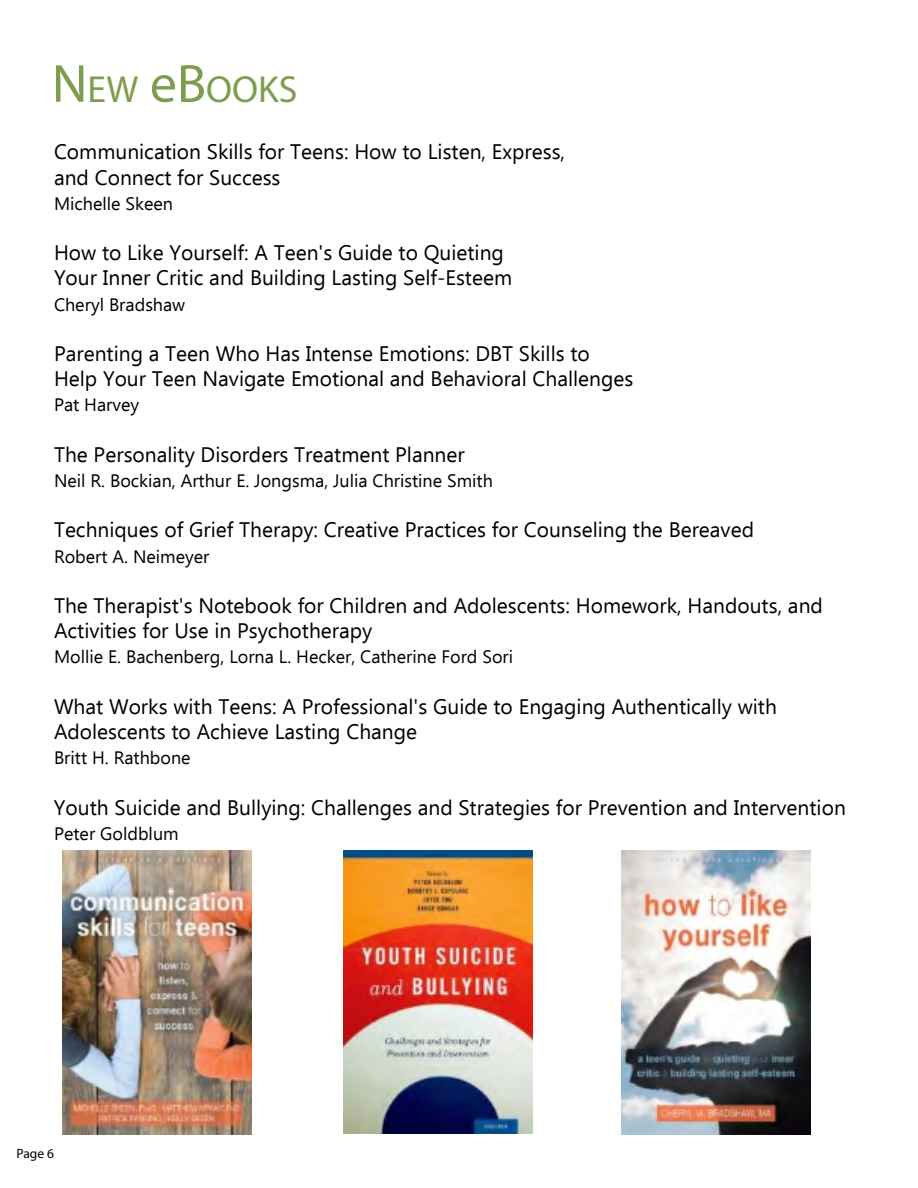
<style>
.page{position:relative;width:918px;height:1188px;background:#fff}
.page>*{position:absolute;margin:0;border:0;box-sizing:border-box;transform-origin:0 0}
.t1{font:37.8px "Myriad Pro";color:#7e9d4e}
.t2{font:21px/25.2px "Ebrima";color:#000}
.t3{font:18px "Ebrima";color:#000}
.t4{font:13.5px "Myriad Pro";color:#000}
.s1{font-size:54px}
</style>
<div class="page">
<img style="left:63px;top:850px;width:189px;height:284px">
<img style="left:621px;top:850px;width:189px;height:284px">
<img style="left:343px;top:850px;width:189px;height:284px">
<h1 class="t1" style="left:52px;top:66px;width:247px"><span class="s1">N</span>EW <span class="s1">e</span><span class="s1">B</span>OOKS</h1>
<p class="t2" style="left:54px;top:141px;width:513px">Communication Skills for Teens: How to Listen, Express, and Connect for Success</p>
<p class="t3" style="left:54px;top:191px;width:121px">Michelle Skeen</p>
<p class="t2" style="left:54px;top:241px;width:460px">How to Like Yourself: A Teen's Guide to Quieting<br>Your Inner Critic and Building Lasting Self-Esteem</p>
<p class="t3" style="left:54px;top:291px;width:133px">Cheryl Bradshaw</p>
<p class="t2" style="left:54px;top:342px;width:581px">Parenting a Teen Who Has Intense Emotions: DBT Skills to<br>Help Your Teen Navigate Emotional and Behavioral Challenges</p>
<p class="t3" style="left:54px;top:392px;width:87px">Pat Harvey</p>
<p class="t2" style="left:54px;top:443px;width:412px">The Personality Disorders Treatment Planner</p>
<p class="t3" style="left:54px;top:468px;width:440px">Neil R. Bockian, Arthur E. Jongsma, Julia Christine Smith</p>
<p class="t2" style="left:54px;top:519px;width:702px">Techniques of Grief Therapy: Creative Practices for Counseling the Bereaved</p>
<p class="t3" style="left:54px;top:543px;width:157px">Robert A. Neimeyer</p>
<p class="t2" style="left:54px;top:594px;width:770px">The Therapist's Notebook for Children and Adolescents: Homework, Handouts, and<br>Activities for Use in Psychotherapy</p>
<p class="t3" style="left:54px;top:644px;width:461px">Mollie E. Bachenberg, Lorna L. Hecker, Catherine Ford Sori</p>
<p class="t2" style="left:54px;top:695px;width:724px">What Works with Teens: A Professional's Guide to Engaging Authentically with<br>Adolescents to Achieve Lasting Change</p>
<p class="t3" style="left:54px;top:745px;width:138px">Britt H. Rathbone</p>
<p class="t2" style="left:54px;top:796px;width:793px">Youth Suicide and Bullying: Challenges and Strategies for Prevention and Intervention</p>
<p class="t3" style="left:54px;top:821px;width:126px">Peter Goldblum</p>
<p class="t4" style="left:17px;top:1145px;width:39px">Page 6</p>
</div>
